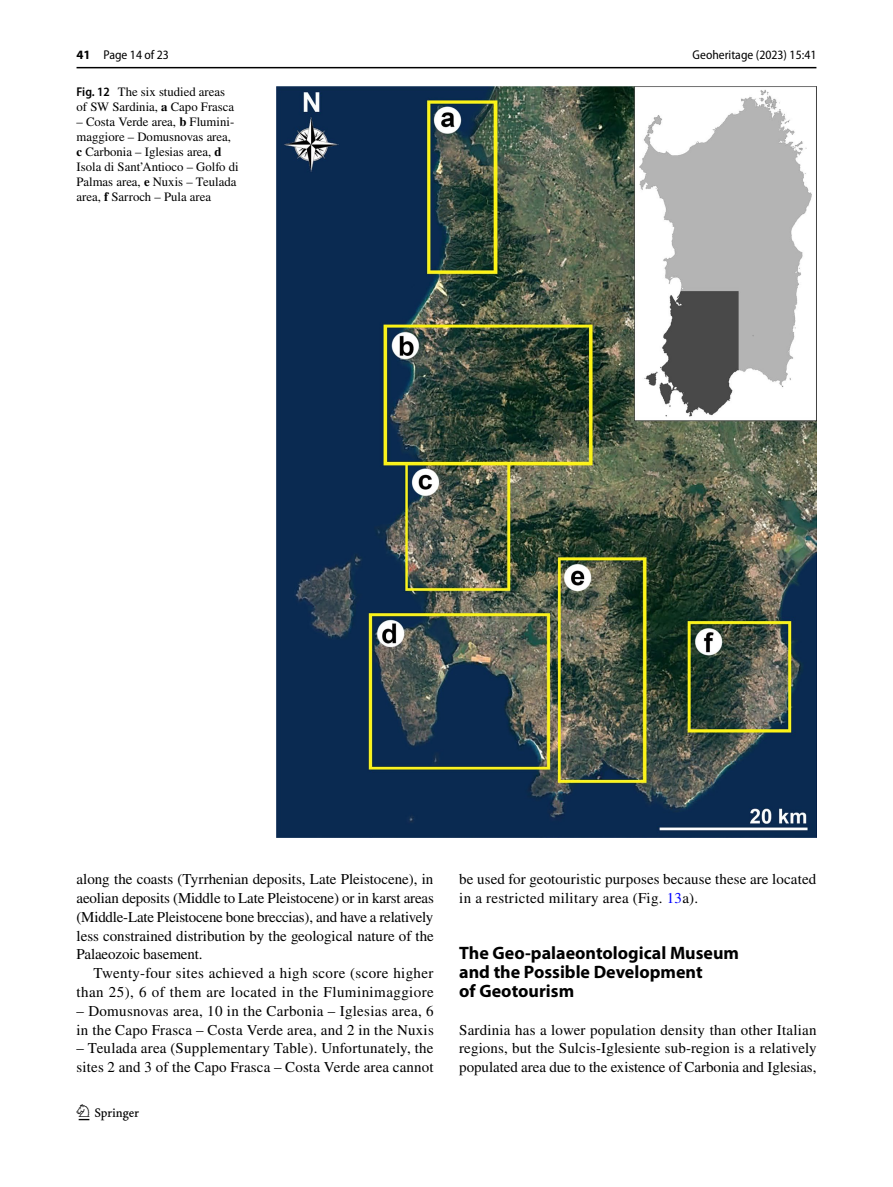
<style>
.page{position:relative;width:893px;height:1187px;background:#fff}
.page>*{position:absolute;margin:0;border:0;box-sizing:border-box;transform-origin:0 0}
.t1{font:22.5px "Springnew Regular 2";color:#000}
.t2{font:700 18px/18.8px "Myriad Pro";color:#000}
.t3{font:15px/18.8px "STIX";letter-spacing:.015em;color:#000}
.t4{font:12.75px/15px "STIX";color:#000}
.t5{font:semi-condensed 12.75px "Myriad Pro";color:#000}
.s1{font-weight:700;font-stretch:normal}
.s2{font-family:"Myriad Pro";font-weight:600;font-stretch:semi-condensed}
.s3{font-weight:700}
.s4{color:#00f}
</style>
<div class="page">
<hr style="left:77px;top:67px;width:739px;height:1px;background:#000">
<img style="left:276px;top:87px;width:540px;height:750px">
<p class="t5" style="left:77px;top:48px;width:94px"><span class="s1">41</span> Page 14 of 23</p>
<p class="t4" style="left:77px;top:85px;width:159px"><span class="s2">Fig. 12</span> The six studied areas of SW Sardinia, <span class="s3">a</span> Capo Frasca</p>
<p class="t4" style="left:77px;top:115px;width:164px">– Costa Verde area, <span class="s3">b</span> Flumini&shy;maggiore – Domusnovas area, <span class="s3">c</span> Carbonia – Iglesias area, <span class="s3">d<br></span>Isola di Sant’Antioco – Golfo di<br>Palmas area, <span class="s3">e</span> Nuxis – Teulada area, <span class="s3">f</span> Sarroch – Pula area</p>
<p class="t5" style="left:693px;top:48px;width:125px">Geoheritage (2023) 15:41</p>
<p class="t3" style="left:77px;top:871px;width:359px;text-align:justify">along the coasts (Tyrrhenian deposits, Late Pleistocene), in aeolian deposits (Middle to Late Pleistocene) or in karst areas (Middle-Late Pleistocene bone breccias), and have a relatively less constrained distribution by the geological nature of the Palaeozoic basement.</p>
<p class="t3" style="left:77px;top:964px;width:359px;text-align:right">Twenty-four sites achieved a high score (score higher than 25), 6 of them are located in the Fluminimaggiore</p>
<p class="t3" style="left:77px;top:1002px;width:359px">– Domusnovas area, 10 in the Carbonia – Iglesias area, 6 in the Capo Frasca – Costa Verde area, and 2 in the Nuxis</p>
<p class="t3" style="left:77px;top:1039px;width:359px">– Teulada area (Supplementary Table). Unfortunately, the sites 2 and 3 of the Capo Frasca – Costa Verde area cannot</p>
<h1 class="t1" style="left:79px;top:1104px;width:62px">1 3</h1>
<p class="t3" style="left:459px;top:871px;width:359px">be used for geotouristic purposes because these are located in a restricted military area (Fig. <span class="s4">13</span>a).</p>
<p class="t2" style="left:459px;top:943px;width:281px">The Geo‑palaeontological Museum and the Possible Development<br>of Geotourism</p>
<p class="t3" style="left:459px;top:1021px;width:359px;text-align:justify">Sardinia has a lower population density than other Italian regions, but the Sulcis-Iglesiente sub-region is a relatively populated area due to the existence of Carbonia and Iglesias,</p>
</div>
